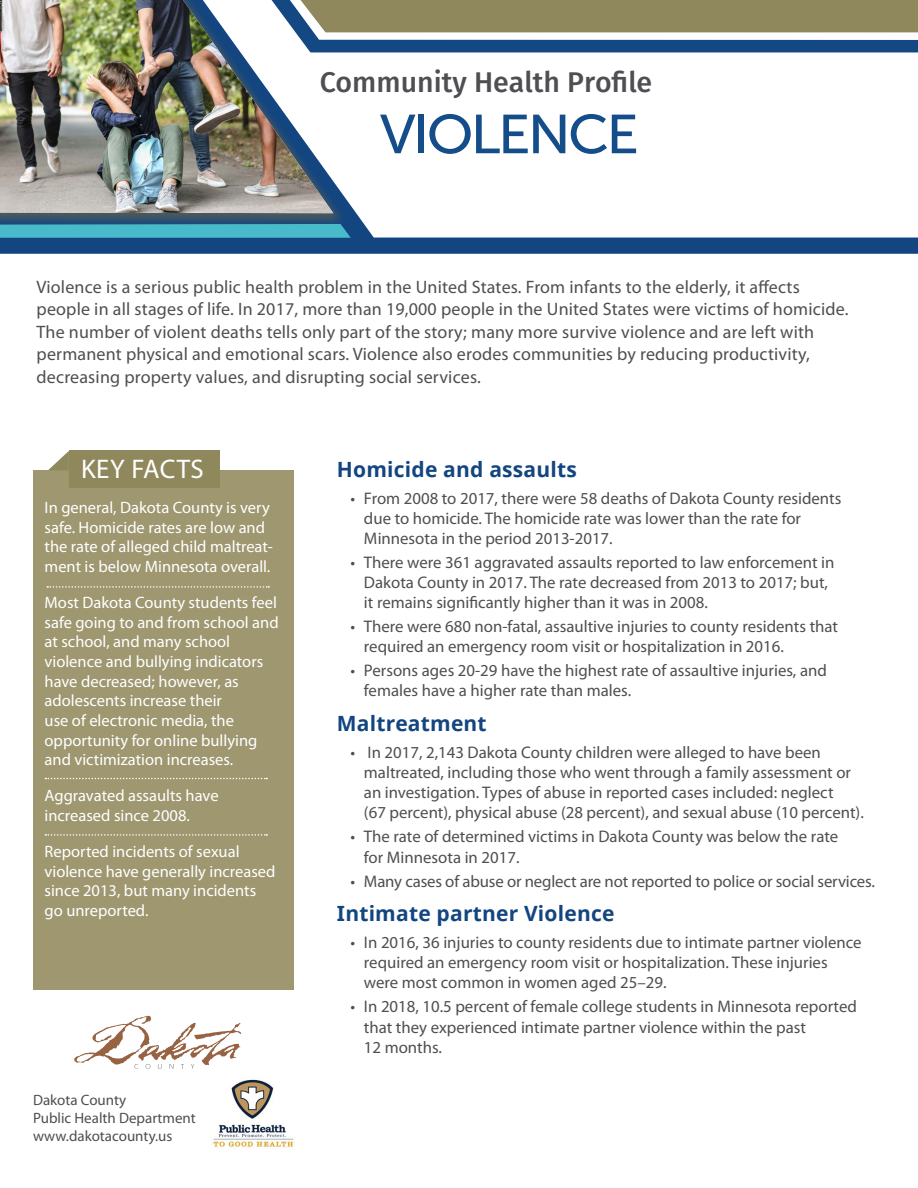
<style>
.page{position:relative;width:918px;height:1188px;background:#fff}
.page>*{position:absolute;margin:0;border:0;box-sizing:border-box;transform-origin:0 0}
.t1{font:54.75px "Museo Sans 500";letter-spacing:-.05em;color:#144d8a;scale:1.04 1}
.t2{font:500 28.5px "Fira Sans";color:#4d4f52}
.t3{font:27px "Myriad Pro";letter-spacing:.015em;color:#fff}
.t4{font:700 21px "Noto Sans";letter-spacing:.01em;color:#134580}
.t5{font:18px/22.5px "Myriad Pro";letter-spacing:.01em;color:#4d4f52}
.t6{font:16.8px/20.1px "Myriad Pro";color:#4d4f52}
.t7{font:16.5px/19.6px "Myriad Pro";color:#fff}
.t8{font:15px/18px "Myriad Pro";color:#4d4f52}
</style>
<div class="page">
<div style="left:33px;top:470px;width:261px;height:520px;background:#9e9770"></div>
<svg style="left:0;top:0;width:918px;height:254px"></svg>
<div style="left:0;top:0;width:347px;height:228px;background:#5d6152;opacity:.75"></div>
<img style="left:0;top:0;width:333px;height:213px">
<svg style="left:0;top:224px;width:351px;height:14px;background:#45b4c5"></svg>
<div style="left:69px;top:451px;width:150px;height:37px;background:#8f885d"></div>
<svg style="left:48px;top:451px;width:21px;height:19px"></svg>
<svg style="left:47px;top:586px;width:222px;height:2px"></svg>
<img style="left:213px;top:1079px;width:81px;height:69px">
<svg style="left:74px;top:1016px;width:167px;height:53px"></svg>
<svg style="left:45px;top:778px;width:222px;height:1px"></svg>
<svg style="left:45px;top:834px;width:222px;height:2px"></svg>
<p class="t2" style="left:320px;top:59px;width:334px">Community Health Profile</p>
<p class="t1" style="left:380px;top:104px;width:251px">VIOLENCE</p>
<p class="t5" style="left:37px;top:275px;width:813px">Violence is a serious public health problem in the United States. From infants to the elderly, it affects people in all stages of life. In 2017, more than 19,000 people in the United States were victims of homicide.<br>The number of violent deaths tells only part of the story; many more survive violence and are left with permanent physical and emotional scars. Violence also erodes communities by reducing productivity, decreasing property values, and disrupting social services.</p>
<p class="t3" style="left:81px;top:453px;width:124px">KEY FACTS</p>
<p class="t7" style="left:45px;top:498px;width:230px">In general, Dakota County is very safe. Homicide rates are low and the rate of alleged child maltreat&shy;ment is below Minnesota overall.</p>
<p class="t7" style="left:45px;top:593px;width:236px">Most Dakota County students feel safe going to and from school and</p>
<p class="t7" style="left:45px;top:632px;width:187px">at school, and many school</p>
<p class="t7" style="left:45px;top:651px;width:220px">violence and bullying indicators</p>
<p class="t7" style="left:45px;top:671px;width:196px">have decreased; however, as</p>
<p class="t7" style="left:45px;top:691px;width:179px">adolescents increase their</p>
<p class="t7" style="left:45px;top:710px;width:191px">use of electronic media, the</p>
<p class="t7" style="left:45px;top:730px;width:214px">opportunity for online bullying</p>
<p class="t7" style="left:45px;top:750px;width:190px">and victimization increases.</p>
<p class="t7" style="left:45px;top:786px;width:176px">Aggravated assaults have</p>
<p class="t7" style="left:45px;top:805px;width:147px">increased since 2008.</p>
<p class="t7" style="left:45px;top:841px;width:232px">Reported incidents of sexual violence have generally increased since 2013, but many incidents</p>
<p class="t7" style="left:45px;top:900px;width:105px">go unreported.</p>
<p class="t8" style="left:33px;top:1091px;width:164px">Dakota County<br>Public Health Department</p>
<p class="t8" style="left:33px;top:1127px;width:141px">www.dakotacounty.us</p>
<p class="t4" style="left:337px;top:454px;width:241px">Homicide and assaults</p>
<p class="t6" style="left:364px;top:488px;width:479px;text-indent:-14px">• From 2008 to 2017, there were 58 deaths of Dakota County residents due to homicide. The homicide rate was lower than the rate for<br>Minnesota in the period 2013-2017.</p>
<p class="t6" style="left:364px;top:552px;width:472px;text-indent:-14px">• There were 361 aggravated assaults reported to law enforcement in<br>Dakota County in 2017. The rate decreased from 2013 to 2017; but, it remains significantly higher than it was in 2008.</p>
<p class="t6" style="left:364px;top:616px;width:476px;text-indent:-14px">• There were 680 non-fatal, assaultive injuries to county residents that required an emergency room visit or hospitalization in 2016.</p>
<p class="t6" style="left:364px;top:660px;width:464px;text-indent:-14px">• Persons ages 20-29 have the highest rate of assaultive injuries, and females have a higher rate than males.</p>
<p class="t4" style="left:337px;top:709px;width:151px">Maltreatment</p>
<p class="t6" style="left:364px;top:742px;width:501px;text-indent:-14px">• In 2017, 2,143 Dakota County children were alleged to have been maltreated, including those who went through a family assessment or an investigation. Types of abuse in reported cases included: neglect<br>(67 percent), physical abuse (28 percent), and sexual abuse (10 percent).</p>
<p class="t6" style="left:364px;top:827px;width:476px;text-indent:-14px">• The rate of determined victims in Dakota County was below the rate for Minnesota in 2017.</p>
<p class="t6" style="left:350px;top:871px;width:526px">• Many cases of abuse or neglect are not reported to police or social services.</p>
<p class="t4" style="left:337px;top:899px;width:279px">Intimate partner Violence</p>
<p class="t6" style="left:364px;top:932px;width:499px;text-indent:-14px">• In 2016, 36 injuries to county residents due to intimate partner violence required an emergency room visit or hospitalization. These injuries were most common in women aged 25–29.</p>
<p class="t6" style="left:364px;top:996px;width:494px;text-indent:-14px">• In 2018, 10.5 percent of female college students in Minnesota reported that they experienced intimate partner violence within the past<br>12 months.</p>
</div>
